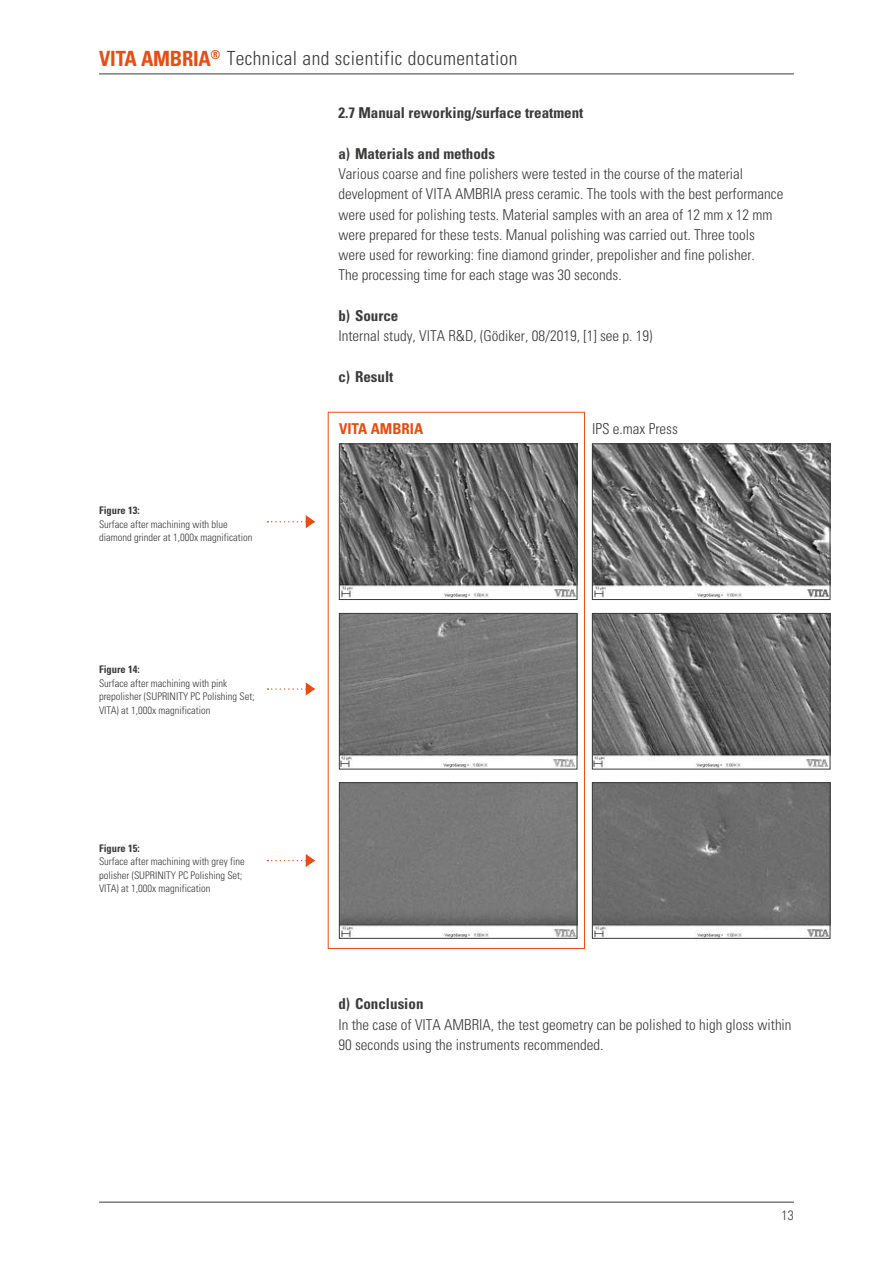
<style>
.page{position:relative;width:893px;height:1263px;background:#fff}
.page>*{position:absolute;margin:0;border:0;box-sizing:border-box;transform-origin:0 0}
.t1{font:300 condensed 19.5px "Univers LT";letter-spacing:.02em;color:#3b3b3a}
.t2{font:300 condensed 15px/20.2px "Univers LT";color:#3b3b3a}
.t3{font:700 condensed 15px "Univers LT";color:#3b3b3a}
.t4{font:700 condensed 15px "Univers LT";color:#e94d11}
.t5{font:300 condensed 13.5px "Univers LT";color:#3b3b3a}
.t6{font:300 condensed 10.5px/13.5px "Univers LT";color:#3b3b3a}
.t7{font:700 condensed 10.5px "Univers LT";color:#3b3b3a}
.s1{font-weight:700;font-size:21px;color:#e94d11}
</style>
<div class="page">
<hr style="left:99px;top:1202px;width:695px;height:1px;background:#3b3b3a">
<hr style="left:99px;top:74px;width:695px;height:1px;background:#3b3b3a">
<img style="left:341px;top:446px;width:234px;height:152px">
<div style="left:339px;top:444px;width:238px;height:156px;border:1px solid #3b3b3a"></div>
<img style="left:594px;top:446px;width:234px;height:152px">
<div style="left:592px;top:444px;width:238px;height:156px;border:1px solid #3b3b3a"></div>
<img style="left:341px;top:615px;width:234px;height:152px">
<div style="left:339px;top:613px;width:238px;height:156px;border:1px solid #3b3b3a"></div>
<img style="left:594px;top:615px;width:234px;height:152px">
<div style="left:592px;top:613px;width:238px;height:156px;border:1px solid #3b3b3a"></div>
<img style="left:341px;top:784px;width:234px;height:152px">
<div style="left:339px;top:782px;width:238px;height:156px;border:1px solid #3b3b3a"></div>
<img style="left:594px;top:784px;width:234px;height:152px">
<div style="left:592px;top:782px;width:238px;height:156px;border:1px solid #3b3b3a"></div>
<div style="left:328px;top:412px;width:257px;height:537px;border:1px solid #e94d11"></div>
<svg style="left:267px;top:515px;width:48px;height:13px"></svg>
<svg style="left:267px;top:682px;width:48px;height:13px"></svg>
<svg style="left:267px;top:854px;width:48px;height:13px"></svg>
<h1 class="t1" style="left:99px;top:46px;width:420px"><span class="s1">VITA AMBRIA</span><sup>®</sup> Technical and scientific documentation</h1>
<p class="t3" style="left:338px;top:104px;width:246px">2.7 Manual reworking/surface treatment</p>
<p class="t3" style="left:338px;top:144px;width:158px">a) Materials and methods</p>
<p class="t2" style="left:338px;top:164px;width:446px">Various coarse and fine polishers were tested in the course of the material development of VITA AMBRIA press ceramic. The tools with the best performance were used for polishing tests. Material samples with an area of 12 mm x 12 mm were prepared for these tests. Manual polishing was carried out. Three tools were used for reworking: fine diamond grinder, prepolisher and fine polisher.<br>The processing time for each stage was 30 seconds.</p>
<p class="t3" style="left:338px;top:306px;width:62px">b) Source</p>
<p class="t2" style="left:338px;top:326px;width:315px">Internal study, VITA R&amp;D, (Gödiker, 08/2019, [1] see p. 19)</p>
<p class="t3" style="left:338px;top:367px;width:57px">c) Result</p>
<p class="t7" style="left:99px;top:504px;width:42px">Figure 13:</p>
<p class="t6" style="left:99px;top:517px;width:155px">Surface after machining with blue diamond grinder at 1,000x magnification</p>
<p class="t7" style="left:99px;top:663px;width:42px">Figure 14:</p>
<p class="t6" style="left:99px;top:676px;width:157px">Surface after machining with pink prepolisher (SUPRINITY PC Polishing Set;<br>VITA) at 1,000x magnification</p>
<p class="t7" style="left:99px;top:841px;width:42px">Figure 15:</p>
<p class="t6" style="left:99px;top:855px;width:147px">Surface after machining with grey fine polisher (SUPRINITY PC Polishing Set;<br>VITA) at 1,000x magnification</p>
<p class="t4" style="left:339px;top:419px;width:86px">VITA AMBRIA</p>
<p class="t2" style="left:592px;top:418px;width:87px">IPS e.max Press</p>
<p class="t3" style="left:338px;top:995px;width:87px">d) Conclusion</p>
<p class="t2" style="left:338px;top:1014px;width:455px">In the case of VITA AMBRIA, the test geometry can be polished to high gloss within<br>90 seconds using the instruments recommended.</p>
<p class="t5" style="left:782px;top:1207px;width:14px">13</p>
</div>
